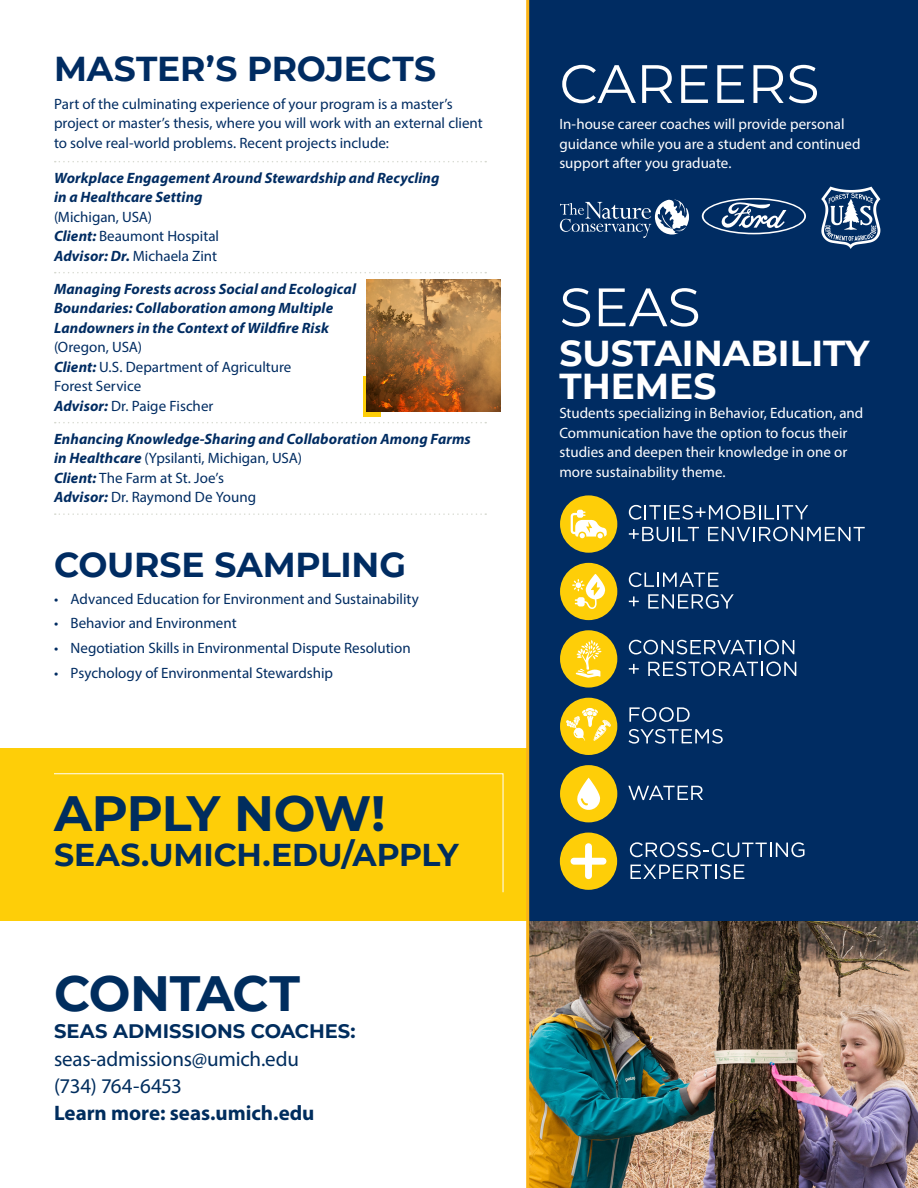
<style>
.page{position:relative;width:918px;height:1188px;background:#fff}
.page>*{position:absolute;margin:0;border:0;box-sizing:border-box;transform-origin:0 0}
.Paragraph_Style_1{font:54px "Montserrat";color:#fff}
.BodyText{font:700 49.5px "Montserrat";letter-spacing:-.02em;color:#002d5e}
.SUBTITLE_wht{font:700 36px/33px "Montserrat";color:#fff}
.BodyText-2{font:700 34.5px "Montserrat";letter-spacing:-.005em;color:#002c62}
.BodyText-3{font:700 31.5px "Montserrat";letter-spacing:-.005em;color:#002d5e}
.BodyText-4{font:21px/27px "Myriad Pro";letter-spacing:-.01em;color:#002d5e}
.BodyText-5{font:700 19.5px "Montserrat";color:#002d5e}
.Masters_project_titl{font:italic 700 15px/19.5px "Myriad Pro";letter-spacing:.005em;color:#002c62}
.BodyText-6{font:15px/19.5px "Myriad Pro";color:#002c62}
.BodyText-7{font:15px/19.5px "Myriad Pro";color:#fff}
.s1{font-weight:400;font-style:normal}
.s2{font-weight:700}
</style>
<div class="page">
<div style="left:0;top:748px;width:526px;height:173px;background:#fece08"></div>
<div style="left:528px;top:0;width:390px;height:1188px;background:#002c62"></div>
<img style="left:529px;top:921px;width:389px;height:267px">
<svg style="left:54px;top:773px;width:450px;height:120px"></svg>
<hr style="left:526px;top:0;width:3px;height:1188px;background:#fbb416">
<svg style="left:55px;top:161px;width:431px;height:1px"></svg>
<svg style="left:55px;top:272px;width:431px;height:1px"></svg>
<svg style="left:55px;top:422px;width:431px;height:1px"></svg>
<svg style="left:55px;top:513px;width:431px;height:2px"></svg>
<div style="left:363px;top:376px;width:18px;height:40px;background:linear-gradient(to bottom,#fece08,#fece08)"></div>
<img style="left:367px;top:280px;width:133px;height:132px">
<svg style="left:630px;top:842px;width:175px;height:15px"></svg>
<svg style="left:631px;top:864px;width:113px;height:15px"></svg>
<div style="left:560px;top:630px;width:57px;height:58px;background:#fece08;border-radius:50%"></div>
<svg style="left:576px;top:640px;width:26px;height:38px"></svg>
<svg style="left:629px;top:640px;width:165px;height:14px"></svg>
<svg style="left:629px;top:664px;width:10px;height:10px"></svg>
<svg style="left:648px;top:661px;width:148px;height:15px"></svg>
<div style="left:560px;top:563px;width:57px;height:57px;background:#fece08;border-radius:50%"></div>
<svg style="left:572px;top:574px;width:33px;height:35px"></svg>
<svg style="left:629px;top:572px;width:90px;height:15px"></svg>
<svg style="left:629px;top:596px;width:10px;height:10px"></svg>
<svg style="left:648px;top:594px;width:86px;height:15px"></svg>
<div style="left:560px;top:698px;width:57px;height:57px;background:#fece08;border-radius:50%"></div>
<svg style="left:566px;top:708px;width:45px;height:33px"></svg>
<svg style="left:629px;top:707px;width:61px;height:15px"></svg>
<svg style="left:629px;top:729px;width:94px;height:15px"></svg>
<div style="left:560px;top:833px;width:57px;height:57px;background:#fece08;border-radius:50%"></div>
<div style="left:585px;top:843px;width:7px;height:36px;background:#fff;border-radius:3px"></div>
<div style="left:571px;top:858px;width:35px;height:7px;background:#fff;border-radius:3px"></div>
<div style="left:560px;top:765px;width:57px;height:57px;background:#fece08;border-radius:50%"></div>
<svg style="left:577px;top:778px;width:23px;height:32px"></svg>
<svg style="left:628px;top:786px;width:75px;height:14px"></svg>
<div style="left:560px;top:495px;width:57px;height:58px;background:#fece08;border-radius:50%"></div>
<svg style="left:571px;top:510px;width:36px;height:28px"></svg>
<svg style="left:629px;top:505px;width:179px;height:15px"></svg>
<svg style="left:629px;top:527px;width:70px;height:14px"></svg>
<svg style="left:708px;top:527px;width:157px;height:14px"></svg>
<svg style="left:821px;top:187px;width:59px;height:62px"></svg>
<svg style="left:560px;top:199px;width:129px;height:39px"></svg>
<svg style="left:702px;top:198px;width:104px;height:36px"></svg>
<p class="BodyText-2" style="left:54px;top:44px;width:384px">MASTER’S PROJECTS</p>
<p class="BodyText-6" style="left:54px;top:94px;width:430px">Part of the culminating experience of your program is a master’s project or master’s thesis, where you will work with an external client to solve real-world problems. Recent projects include:</p>
<p class="Masters_project_titl" style="left:54px;top:167px;width:387px">Workplace Engagement Around Stewardship and Recycling in a Healthcare Setting<br><span class="s1">(Michigan, USA)<br></span>Client: <span class="s1">Beaumont Hospital<br></span>Advisor: Dr. <span class="s1">Michaela Zint</span></p>
<p class="Masters_project_titl" style="left:54px;top:278px;width:304px">Managing Forests across Social and Ecological<br>Boundaries: Collaboration among Multiple<br>Landowners in the Context of Wildfire Risk <span class="s1">(Oregon, USA)<br></span>Client: <span class="s1">U.S. Department of Agriculture<br>Forest Service<br></span>Advisor: <span class="s1">Dr. Paige Fischer</span></p>
<p class="Masters_project_titl" style="left:54px;top:428px;width:418px">Enhancing Knowledge-Sharing and Collaboration Among Farms in Healthcare <span class="s1">(Ypsilanti, Michigan, USA)<br></span>Client: <span class="s1">The Farm at St. Joe’s<br></span>Advisor: <span class="s1">Dr. Raymond De Young</span></p>
<p class="BodyText-2" style="left:54px;top:540px;width:353px">COURSE SAMPLING</p>
<p class="BodyText-6" style="left:54px;top:589px;width:366px">• Advanced Education for Environment and Sustainability</p>
<p class="BodyText-6" style="left:54px;top:613px;width:184px">• Behavior and Environment</p>
<p class="BodyText-6" style="left:54px;top:638px;width:358px">• Negotiation Skills in Environmental Dispute Resolution</p>
<p class="BodyText-6" style="left:54px;top:663px;width:281px">• Psychology of Environmental Stewardship</p>
<p class="BodyText" style="left:54px;top:778px;width:333px">APPLY NOW!</p>
<p class="BodyText-3" style="left:54px;top:832px;width:406px">SEAS.UMICH.EDU/APPLY</p>
<p class="BodyText" style="left:54px;top:958px;width:248px">CONTACT</p>
<p class="BodyText-5" style="left:54px;top:1017px;width:303px">SEAS ADMISSIONS COACHES:</p>
<p class="BodyText-4" style="left:54px;top:1045px;width:262px">seas-admissions@umich.edu (734) 764-6453<br><span class="s2">Learn more: seas.umich.edu</span></p>
<p class="Paragraph_Style_1" style="left:559px;top:47px;width:262px">CAREERS</p>
<p class="BodyText-7" style="left:559px;top:114px;width:303px">In-house career coaches will provide personal guidance while you are a student and continued support after you graduate.</p>
<p class="Paragraph_Style_1" style="left:559px;top:270px;width:143px">SEAS</p>
<p class="SUBTITLE_wht" style="left:559px;top:335px;width:311px">SUSTAINABILITY<br>THEMES</p>
<p class="BodyText-7" style="left:559px;top:403px;width:305px">Students specializing in Behavior, Education, and Communication have the option to focus their studies and deepen their knowledge in one or more sustainability theme.</p>
</div>
